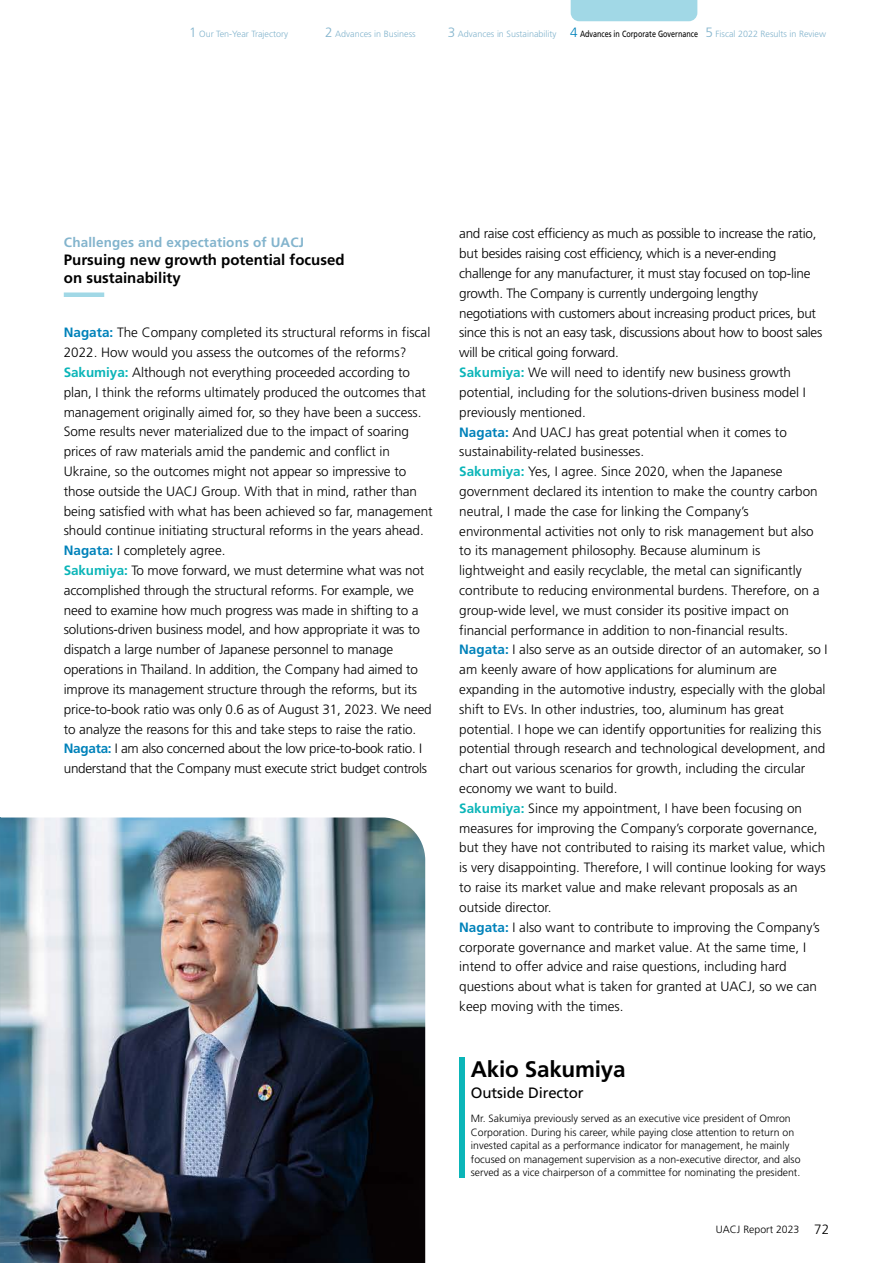
<style>
.page{position:relative;width:893px;height:1263px;background:#fff}
.page>*{position:absolute;margin:0;border:0;box-sizing:border-box;transform-origin:0 0}
.t1{font:700 22.5px "Frutiger LT Std";letter-spacing:-.01em;color:#000}
.t2{font:700 15px/18px "Frutiger LT Std";color:#000}
.t3{font:15px "Frutiger LT Std";letter-spacing:-.01em;color:#000}
.t4{font:300 13.5px/19.8px "Frutiger LT Std";color:#000}
.t5{font:700 13.5px "Frutiger LT Std";letter-spacing:.01em;color:#83b4cd}
.t6{font:300 10.5px/13.5px "Frutiger LT Std";color:#000}
.t7{font:300 9px "Frutiger LT Std";color:#83b4cd}
.s1{font-size:13.5px}
.s2{font-size:13.5px;color:#0082ba}
.s3{font-weight:400;color:#000}
.s4{font-weight:700;color:#0082ba}
.s5{font-weight:700;color:#0bb5b8}
</style>
<div class="page">
<img style="left:0;top:817px;width:425px;height:446px">
<div style="left:459px;top:1057px;width:6px;height:121px;background:#0bb5b8"></div>
<div style="left:64px;top:292px;width:40px;height:5px;background:#a1d8e6"></div>
<div style="left:571px;top:0;width:126px;height:21px;background:#a1d8e6"></div>
<p class="t7" style="left:189px;top:28px;width:100px"><span class="s1">1</span> Our Ten-Year Trajectory</p>
<p class="t7" style="left:325px;top:28px;width:92px"><span class="s1">2</span> Advances in Business</p>
<p class="t7" style="left:448px;top:28px;width:380px"><span class="s1">3</span> Advances in Sustainability <span class="s2">4</span> <span class="s3">Advances in Corporate Governance</span> <span class="s1">5</span> Fiscal 2022 Results in Review</p>
<p class="t5" style="left:64px;top:234px;width:242px">Challenges and expectations of UACJ</p>
<p class="t2" style="left:64px;top:250px;width:282px">Pursuing new growth potential focused on sustainability</p>
<p class="t4" style="left:64px;top:323px;width:370px"><span class="s4">Nagata:</span> The Company completed its structural reforms in fiscal 2022. How would you assess the outcomes of the reforms?<br><span class="s5">Sakumiya:</span> Although not everything proceeded according to plan, I think the reforms ultimately produced the outcomes that management originally aimed for, so they have been a success.<br>Some results never materialized due to the impact of soaring prices of raw materials amid the pandemic and conflict in Ukraine, so the outcomes might not appear so impressive to those outside the UACJ Group. With that in mind, rather than being satisfied with what has been achieved so far, management should continue initiating structural reforms in the years ahead.<br><span class="s4">Nagata:</span> I completely agree.<br><span class="s5">Sakumiya:</span> To move forward, we must determine what was not accomplished through the structural reforms. For example, we need to examine how much progress was made in shifting to a solutions-driven business model, and how appropriate it was to dispatch a large number of Japanese personnel to manage operations in Thailand. In addition, the Company had aimed to improve its management structure through the reforms, but its price-to-book ratio was only 0.6 as of August 31, 2023. We need to analyze the reasons for this and take steps to raise the ratio.<br><span class="s4">Nagata:</span> I am also concerned about the low price-to-book ratio. I understand that the Company must execute strict budget controls</p>
<p class="t4" style="left:459px;top:224px;width:370px">and raise cost efficiency as much as possible to increase the ratio, but besides raising cost efficiency, which is a never-ending challenge for any manufacturer, it must stay focused on top-line growth. The Company is currently undergoing lengthy negotiations with customers about increasing product prices, but since this is not an easy task, discussions about how to boost sales will be critical going forward.<br><span class="s5">Sakumiya:</span> We will need to identify new business growth potential, including for the solutions-driven business model I previously mentioned.<br><span class="s4">Nagata:</span> And UACJ has great potential when it comes to sustainability-related businesses.<br><span class="s5">Sakumiya:</span> Yes, I agree. Since 2020, when the Japanese government declared its intention to make the country carbon neutral, I made the case for linking the Company’s environmental activities not only to risk management but also to its management philosophy. Because aluminum is lightweight and easily recyclable, the metal can significantly contribute to reducing environmental burdens. Therefore, on a group-wide level, we must consider its positive impact on financial performance in addition to non-financial results.<br><span class="s4">Nagata:</span> I also serve as an outside director of an automaker, so I am keenly aware of how applications for aluminum are expanding in the automotive industry, especially with the global shift to EVs. In other industries, too, aluminum has great potential. I hope we can identify opportunities for realizing this potential through research and technological development, and chart out various scenarios for growth, including the circular economy we want to build.<br><span class="s5">Sakumiya:</span> Since my appointment, I have been focusing on measures for improving the Company’s corporate governance, but they have not contributed to raising its market value, which is very disappointing. Therefore, I will continue looking for ways to raise its market value and make relevant proposals as an outside director.<br><span class="s4">Nagata:</span> I also want to contribute to improving the Company’s corporate governance and market value. At the same time, I intend to offer advice and raise questions, including hard questions about what is taken for granted at UACJ, so we can keep moving with the times.</p>
<h1 class="t1" style="left:471px;top:1056px;width:156px">Akio Sakumiya</h1>
<p class="t3" style="left:471px;top:1084px;width:114px">Outside Director</p>
<p class="t6" style="left:471px;top:1112px;width:331px">Mr. Sakumiya previously served as an executive vice president of Omron Corporation. During his career, while paying close attention to return on invested capital as a performance indicator for management, he mainly focused on management supervision as a non-executive director, and also served as a vice chairperson of a committee for nominating the president.</p>
<p class="t6" style="left:716px;top:1223px;width:115px">UACJ Report 2023 <span class="s1">72</span></p>
</div>
